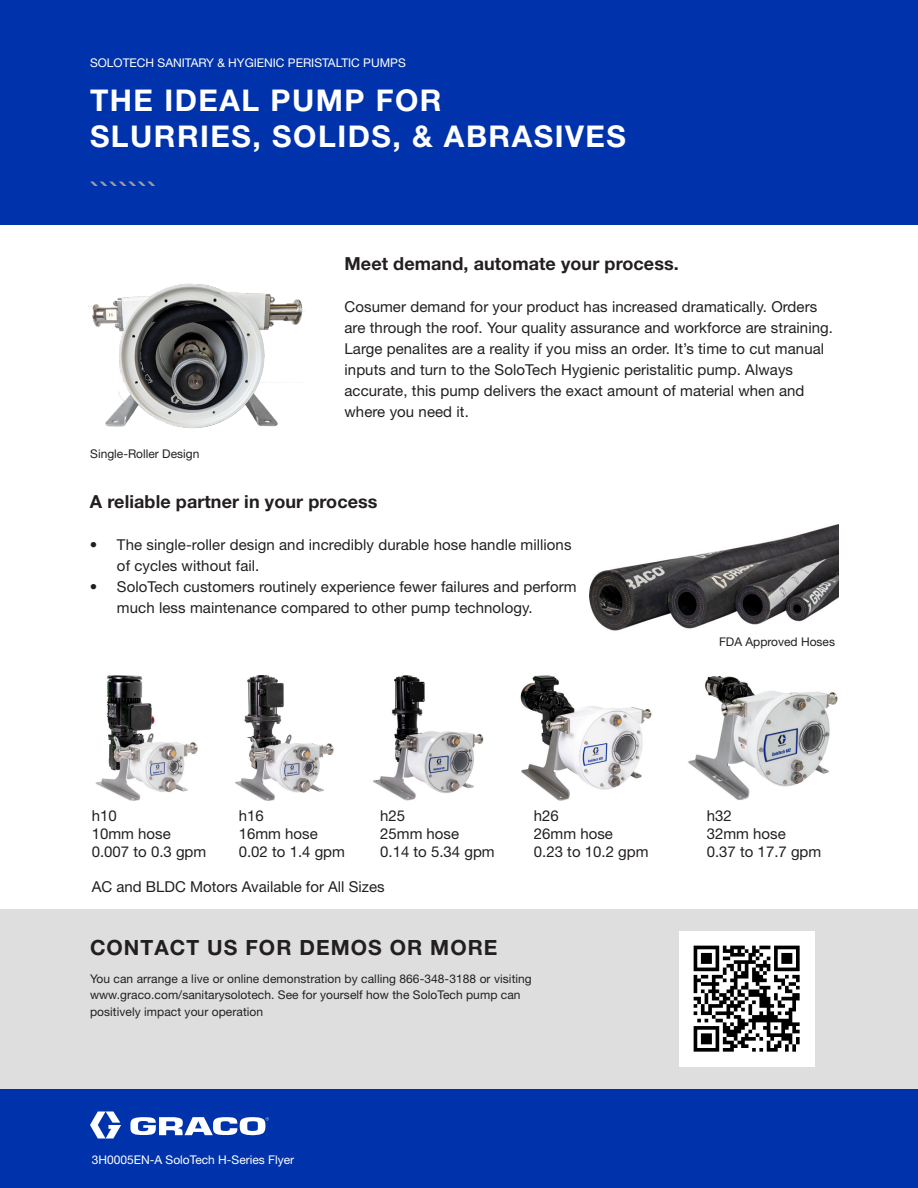
<style>
.page{position:relative;width:918px;height:1188px;background:#fff}
.page>*{position:absolute;margin:0;border:0;box-sizing:border-box;transform-origin:0 0}
.H1_Blue{font:700 30px "Helvetica Neue LT Std";letter-spacing:.05em;color:#fff}
.H1_Blue-2{font:700 21px "Helvetica Neue LT Std";letter-spacing:.05em;color:#231f20}
.Medium_Body_Copy{font:700 18px "Helvetica Neue LT Std";letter-spacing:.005em;color:#231f20}
.Medium_Body_Copy-2{font:15px/21px "Helvetica Neue LT Std";letter-spacing:.005em;color:#231f20}
.Medium_Body_Copy-3{font:12px/16.5px "Helvetica Neue LT Std";letter-spacing:.005em;color:#231f20}
.Division_Name{font:12px "Helvetica Neue LT Std";color:#fff}
</style>
<div class="page">
<div style="left:0;top:0;width:918px;height:225px;background:#0033ab"></div>
<svg style="left:90px;top:181px;width:65px;height:5px"></svg>
<div style="left:0;top:909px;width:918px;height:199px;background:#dedede"></div>
<div style="left:0;top:1089px;width:918px;height:99px;background:#0033ab"></div>
<svg style="left:90px;top:1111px;width:31px;height:27px"></svg>
<svg style="left:130px;top:1117px;width:139px;height:18px"></svg>
<img style="left:679px;top:932px;width:135px;height:134px">
<img style="left:590px;top:524px;width:249px;height:107px">
<img style="left:95px;top:675px;width:103px;height:125px">
<img style="left:235px;top:675px;width:99px;height:125px">
<img style="left:373px;top:675px;width:111px;height:125px">
<img style="left:688px;top:675px;width:150px;height:125px">
<img style="left:520px;top:675px;width:132px;height:125px">
<img style="left:89px;top:283px;width:214px;height:146px">
<p class="Division_Name" style="left:90px;top:56px;width:317px">SOLOTECH SANITARY &amp; HYGIENIC PERISTALTIC PUMPS</p>
<p class="H1_Blue" style="left:90px;top:82px;width:353px">THE IDEAL PUMP FOR</p>
<p class="H1_Blue" style="left:90px;top:118px;width:537px">SLURRIES, SOLIDS, &amp; ABRASIVES</p>
<p class="Medium_Body_Copy-3" style="left:90px;top:445px;width:111px">Single-Roller Design</p>
<p class="Medium_Body_Copy" style="left:345px;top:252px;width:336px">Meet demand, automate your process.</p>
<p class="Medium_Body_Copy-2" style="left:345px;top:296px;width:490px">Cosumer demand for your product has increased dramatically. Orders are through the roof. Your quality assurance and workforce are straining.<br>Large penalites are a reality if you miss an order. It’s time to cut manual inputs and turn to the SoloTech Hygienic peristalitic pump. Always accurate, this pump delivers the exact amount of material when and where you need it.</p>
<p class="Medium_Body_Copy" style="left:90px;top:491px;width:289px">A reliable partner in your process</p>
<p class="Medium_Body_Copy-2" style="left:117px;top:534px;width:456px;text-indent:-27px">• The single-roller design and incredibly durable hose handle millions of cycles without fail.</p>
<p class="Medium_Body_Copy-2" style="left:117px;top:576px;width:461px;text-indent:-27px">• SoloTech customers routinely experience fewer failures and perform much less maintenance compared to other pump technology.</p>
<p class="Medium_Body_Copy-3" style="left:719px;top:633px;width:118px">FDA Approved Hoses</p>
<p class="Medium_Body_Copy-2" style="left:92px;top:805px;width:27px">h10</p>
<p class="Medium_Body_Copy-2" style="left:92px;top:823px;width:80px">10mm hose</p>
<p class="Medium_Body_Copy-2" style="left:92px;top:841px;width:116px">0.007 to 0.3 gpm</p>
<p class="Medium_Body_Copy-2" style="left:239px;top:805px;width:27px">h16</p>
<p class="Medium_Body_Copy-2" style="left:239px;top:823px;width:80px">16mm hose</p>
<p class="Medium_Body_Copy-2" style="left:239px;top:841px;width:108px">0.02 to 1.4 gpm</p>
<p class="Medium_Body_Copy-2" style="left:380px;top:805px;width:27px">h25</p>
<p class="Medium_Body_Copy-2" style="left:380px;top:823px;width:80px">25mm hose</p>
<p class="Medium_Body_Copy-2" style="left:380px;top:841px;width:116px">0.14 to 5.34 gpm</p>
<p class="Medium_Body_Copy-2" style="left:92px;top:876px;width:294px">AC and BLDC Motors Available for All Sizes</p>
<p class="Medium_Body_Copy-2" style="left:534px;top:805px;width:27px">h26</p>
<p class="Medium_Body_Copy-2" style="left:534px;top:823px;width:80px">26mm hose</p>
<p class="Medium_Body_Copy-2" style="left:534px;top:841px;width:116px">0.23 to 10.2 gpm</p>
<p class="H1_Blue-2" style="left:90px;top:935px;width:409px">CONTACT US FOR DEMOS OR MORE</p>
<p class="Medium_Body_Copy-3" style="left:90px;top:970px;width:443px">You can arrange a live or online demonstration by calling 866-348-3188 or visiting www.graco.com/sanitarysolotech. See for yourself how the SoloTech pump can positively impact your operation</p>
<p class="Division_Name" style="left:92px;top:1153px;width:204px">3H0005EN-A SoloTech H-Series Flyer</p>
<p class="Medium_Body_Copy-2" style="left:707px;top:805px;width:27px">h32</p>
<p class="Medium_Body_Copy-2" style="left:707px;top:823px;width:80px">32mm hose</p>
<p class="Medium_Body_Copy-2" style="left:707px;top:841px;width:116px">0.37 to 17.7 gpm</p>
</div>
